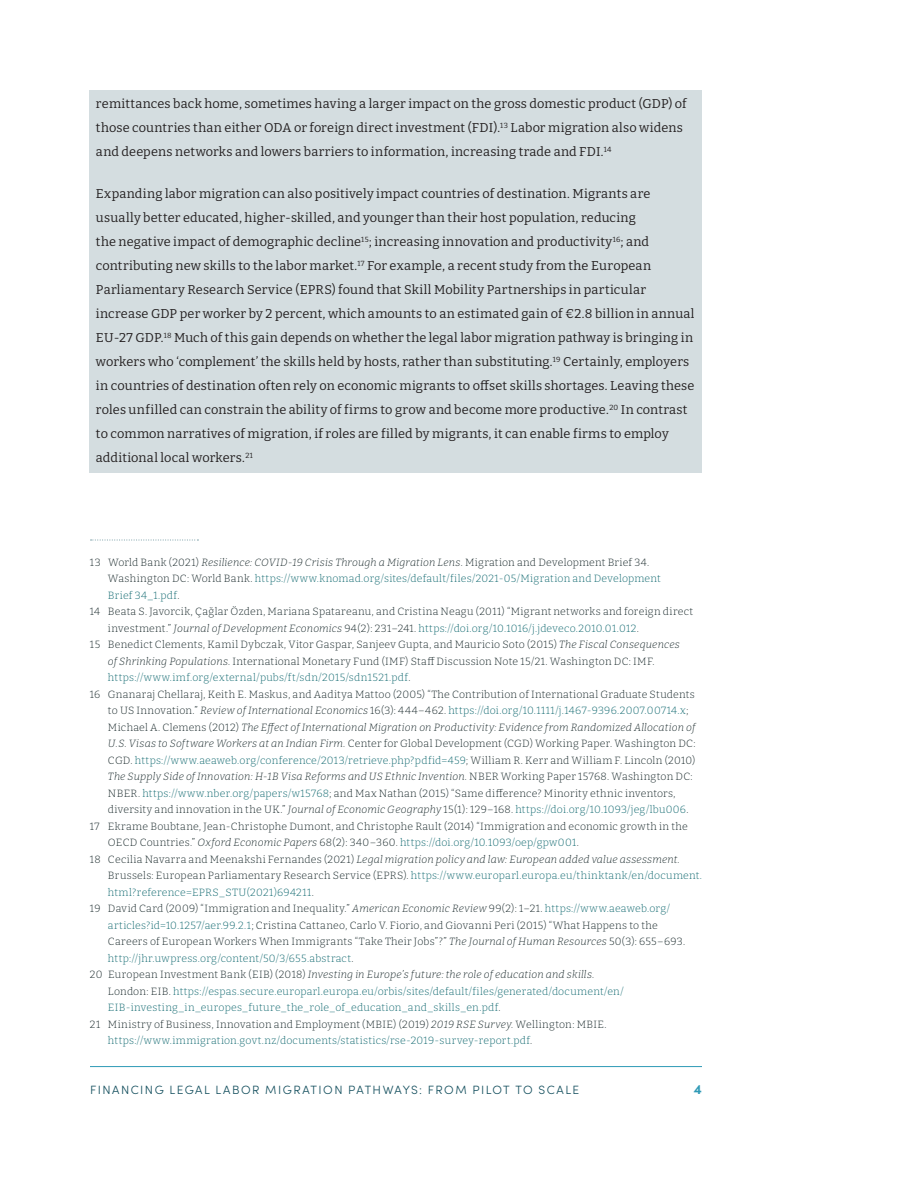
<style>
.page{position:relative;width:918px;height:1188px;background:#fff}
.page>*{position:absolute;margin:0;border:0;box-sizing:border-box;transform-origin:0 0}
.t1{font:700 13.5px "Sofia Pro";color:#2f9ab6}
._01_Body_text{font:12.75px/24px "Bitter";letter-spacing:.015em;color:#231f20}
.t2{font:300 12px "Sofia Pro";letter-spacing:.12em;color:#114d5c}
._01_Footnote_text{font:300 10.5px/16.5px "Bitter";letter-spacing:.025em;color:#162628}
._01_Footnote_text-2{font:300 10.5px/16.5px "Bitter";letter-spacing:.02em;color:#0f686f}
.s1{color:#162628}
.s2{font-style:italic;color:#162628}
.s3{font-style:italic}
.s4{color:#0f686f}
</style>
<div class="page">
<hr style="left:90px;top:1066px;width:612px;height:1px;background:#2f9ab6">
<div style="left:90px;top:90px;width:612px;height:382px;background:#d4dde0"></div>
<svg style="left:91px;top:539px;width:107px;height:2px"></svg>
<p class="_01_Body_text" style="left:96px;top:91px;width:592px">remittances back home, sometimes having a larger impact on the gross domestic product (GDP) of those countries than either ODA or foreign direct investment (FDI).<sup>13</sup> Labor migration also widens and deepens networks and lowers barriers to information, increasing trade and FDI.<sup>14</sup></p>
<p class="_01_Body_text" style="left:96px;top:181px;width:600px">Expanding labor migration can also positively impact countries of destination. Migrants are usually better educated, higher-skilled, and younger than their host population, reducing<br>the negative impact of demographic decline<sup>15</sup>; increasing innovation and productivity<sup>16</sup>; and contributing new skills to the labor market.<sup>17</sup> For example, a recent study from the European Parliamentary Research Service (EPRS) found that Skill Mobility Partnerships in particular increase GDP per worker by 2 percent, which amounts to an estimated gain of €2.8 billion in annual EU-27 GDP.<sup>18</sup> Much of this gain depends on whether the legal labor migration pathway is bringing in workers who ‘complement’ the skills held by hosts, rather than substituting.<sup>19</sup> Certainly, employers in countries of destination often rely on economic migrants to offset skills shortages. Leaving these roles unfilled can constrain the ability of firms to grow and become more productive.<sup>20</sup> In contrast to common narratives of migration, if roles are filled by migrants, it can enable firms to employ additional local workers.<sup>21</sup></p>
<p class="_01_Footnote_text-2" style="left:108px;top:553px;width:554px;text-indent:-18px"><span class="s1">13 World Bank (2021)</span> <span class="s2">Resilience: COVID-19 Crisis Through a Migration Lens.</span> <span class="s1">Migration and Development Brief 34.<br>Washington DC: World Bank.</span> https://www.knomad.org/sites/default/files/2021-05/Migration and Development<br>Brief 34_1.pdf<span class="s1">.</span></p>
<p class="_01_Footnote_text" style="left:108px;top:603px;width:587px;text-indent:-18px">14 Beata S. Javorcik, Çağlar Özden, Mariana Spatareanu, and Cristina Neagu (2011) “Migrant networks and foreign direct investment.” <span class="s3">Journal of Development Economics</span> 94(2): 231–241. <span class="s4">https://doi.org/10.1016/j.jdeveco.2010.01.012</span>.</p>
<p class="_01_Footnote_text" style="left:108px;top:636px;width:573px;text-indent:-18px">15 Benedict Clements, Kamil Dybczak, Vitor Gaspar, Sanjeev Gupta, and Mauricio Soto (2015) <span class="s3">The Fiscal Consequences of Shrinking Populations.</span> International Monetary Fund (IMF) Staff Discussion Note 15/21. Washington DC: IMF. <span class="s4">https://www.imf.org/external/pubs/ft/sdn/2015/sdn1521.pdf</span>.</p>
<p class="_01_Footnote_text" style="left:108px;top:685px;width:589px;text-indent:-18px">16 Gnanaraj Chellaraj, Keith E. Maskus, and Aaditya Mattoo (2005) “The Contribution of International Graduate Students to US Innovation.” <span class="s3">Review of International Economics</span> 16(3): 444–462. <span class="s4">https://doi.org/10.1111/j.1467-9396.2007.00714.x</span>; Michael A. Clemens (2012) <span class="s3">The Effect of International Migration on Productivity: Evidence from Randomized Allocation of U.S. Visas to Software Workers at an Indian Firm.</span> Center for Global Development (CGD) Working Paper. Washington DC:<br>CGD. <span class="s4">https://www.aeaweb.org/conference/2013/retrieve.php?pdfid=459</span>; William R. Kerr and William F. Lincoln (2010)<br><span class="s3">The Supply Side of Innovation: H-1B Visa Reforms and US Ethnic Invention.</span> NBER Working Paper 15768. Washington DC:<br>NBER. <span class="s4">https://www.nber.org/papers/w15768</span>; and Max Nathan (2015) “Same difference? Minority ethnic inventors, diversity and innovation in the UK.” <span class="s3">Journal of Economic Geography</span> 15(1): 129–168. <span class="s4">https://doi.org/10.1093/jeg/lbu006</span>.</p>
<p class="_01_Footnote_text" style="left:108px;top:817px;width:581px;text-indent:-18px">17 Ekrame Boubtane, Jean-Christophe Dumont, and Christophe Rault (2014) “Immigration and economic growth in the<br>OECD Countries.” <span class="s3">Oxford Economic Papers</span> 68(2): 340–360. <span class="s4">https://doi.org/10.1093/oep/gpw001</span>.</p>
<p class="_01_Footnote_text" style="left:108px;top:850px;width:596px;text-indent:-18px">18 Cecilia Navarra and Meenakshi Fernandes (2021) <span class="s3">Legal migration policy and law: European added value assessment.<br></span>Brussels: European Parliamentary Research Service (EPRS). <span class="s4">https://www.europarl.europa.eu/thinktank/en/document. html?reference=EPRS_STU(2021)694211</span>.</p>
<p class="_01_Footnote_text" style="left:108px;top:900px;width:579px;text-indent:-18px">19 David Card (2009) “Immigration and Inequality.” <span class="s3">American Economic Review</span> 99(2): 1–21. <span class="s4">https://www.aeaweb.org/ articles?id=10.1257/aer.99.2.1</span>; Cristina Cattaneo, Carlo V. Fiorio, and Giovanni Peri (2015) “What Happens to the Careers of European Workers When Immigrants “Take Their Jobs”?” <span class="s3">The Journal of Human Resources</span> 50(3): 655–693. <span class="s4">http://jhr.uwpress.org/content/50/3/655.abstract</span>.</p>
<p class="_01_Footnote_text-2" style="left:108px;top:966px;width:517px;text-indent:-18px"><span class="s1">20 European Investment Bank (EIB) (2018)</span> <span class="s2">Investing in Europe’s future: the role of education and skills.<br></span><span class="s1">London: EIB.</span> https://espas.secure.europarl.europa.eu/orbis/sites/default/files/generated/document/en/<br>EIB-investing_in_europes_future_the_role_of_education_and_skills_en.pdf<span class="s1">.</span></p>
<p class="_01_Footnote_text-2" style="left:108px;top:1015px;width:500px;text-indent:-18px"><span class="s1">21 Ministry of Business, Innovation and Employment (MBIE) (2019)</span> <span class="s2">2019 RSE Survey.</span> <span class="s1">Wellington: MBIE. </span>https://www.immigration.govt.nz/documents/statistics/rse-2019-survey-report.pdf<span class="s1">.</span></p>
<p class="t2" style="left:90px;top:1081px;width:491px">FINANCING LEGAL LABOR MIGRATION PATHWAYS: FROM PILOT TO SCALE</p>
<p class="t1" style="left:694px;top:1079px;width:10px">4</p>
</div>
